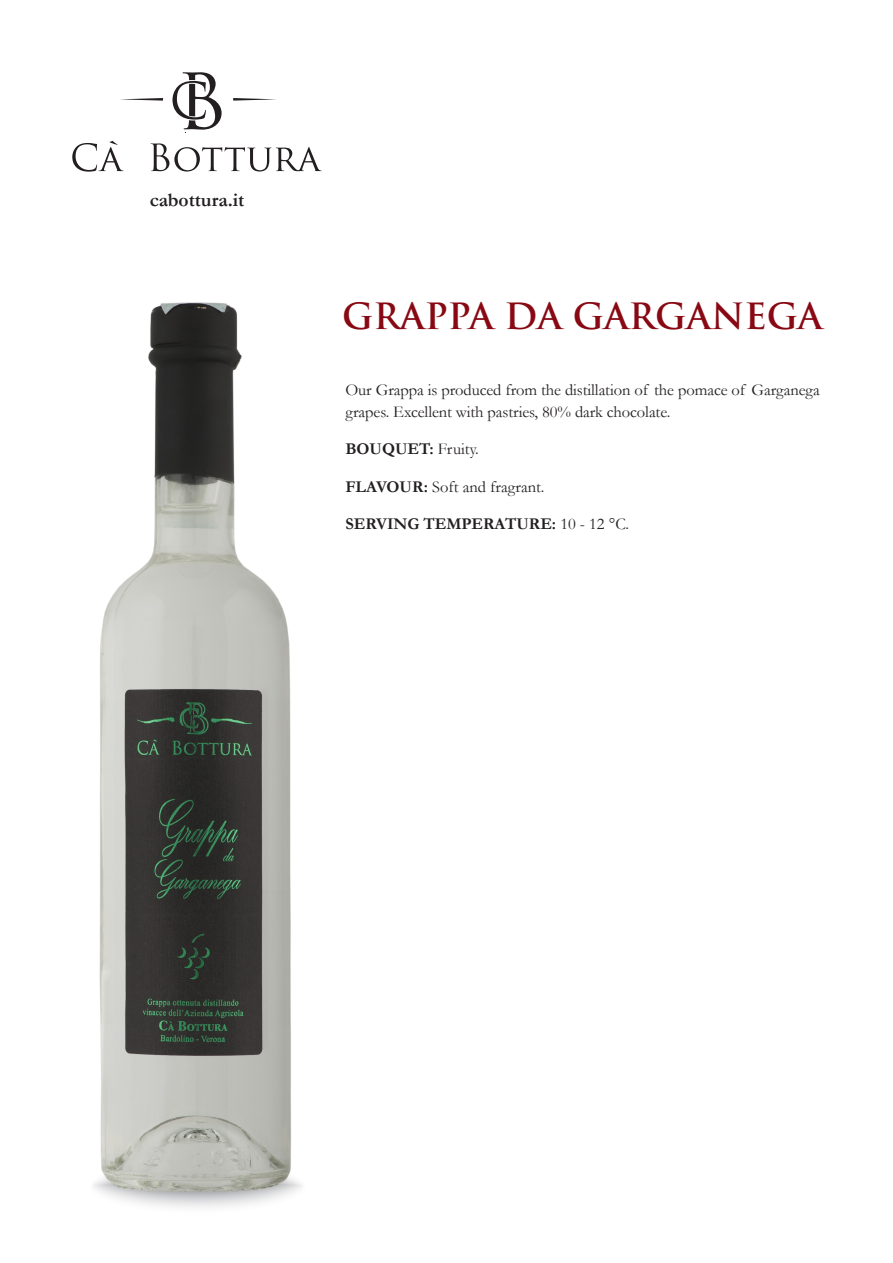
<style>
.page{position:relative;width:893px;height:1263px;background:#fff}
.page>*{position:absolute;margin:0;border:0;box-sizing:border-box;transform-origin:0 0}
.t1{font:700 35.25px "Trajan Pro";color:#880913}
.t2{font:700 19.5px "Garamond";color:#231f20}
.t3{font:16.5px/22px "Garamond";letter-spacing:-.005em;color:#231f20}
.t4{font:700 16.5px "Garamond";letter-spacing:-.005em;color:#231f20}
.s1{font-weight:400}
.s2{font-weight:700}
</style>
<div class="page">
<svg style="left:89px;top:1158px;width:217px;height:57px"></svg>
<svg style="left:172px;top:72px;width:50px;height:58px"></svg>
<svg style="left:72px;top:141px;width:52px;height:31px"></svg>
<svg style="left:151px;top:143px;width:171px;height:29px"></svg>
<svg style="left:120px;top:98px;width:43px;height:3px"></svg>
<svg style="left:233px;top:98px;width:43px;height:3px"></svg>
<img style="left:89px;top:302px;width:217px;height:897px">
<p class="t2" style="left:150px;top:188px;width:96px">cabottura.it</p>
<p class="t1" style="left:342px;top:295px;width:482px">GRAPPA DA GARGANEGA</p>
<p class="t3" style="left:345px;top:378px;width:476px">Our Grappa is produced from the distillation of the pomace of Garganega grapes. Excellent with pastries, 80% dark chocolate.</p>
<p class="t4" style="left:345px;top:439px;width:135px">BOUQUET: <span class="s1">Fruity.</span></p>
<p class="t3" style="left:345px;top:475px;width:201px"><span class="s2">FLAVOUR:</span> Soft and fragrant.</p>
<p class="t4" style="left:345px;top:514px;width:285px">SERVING TEMPERATURE: <span class="s1">10 - 12 °C.</span></p>
</div>
